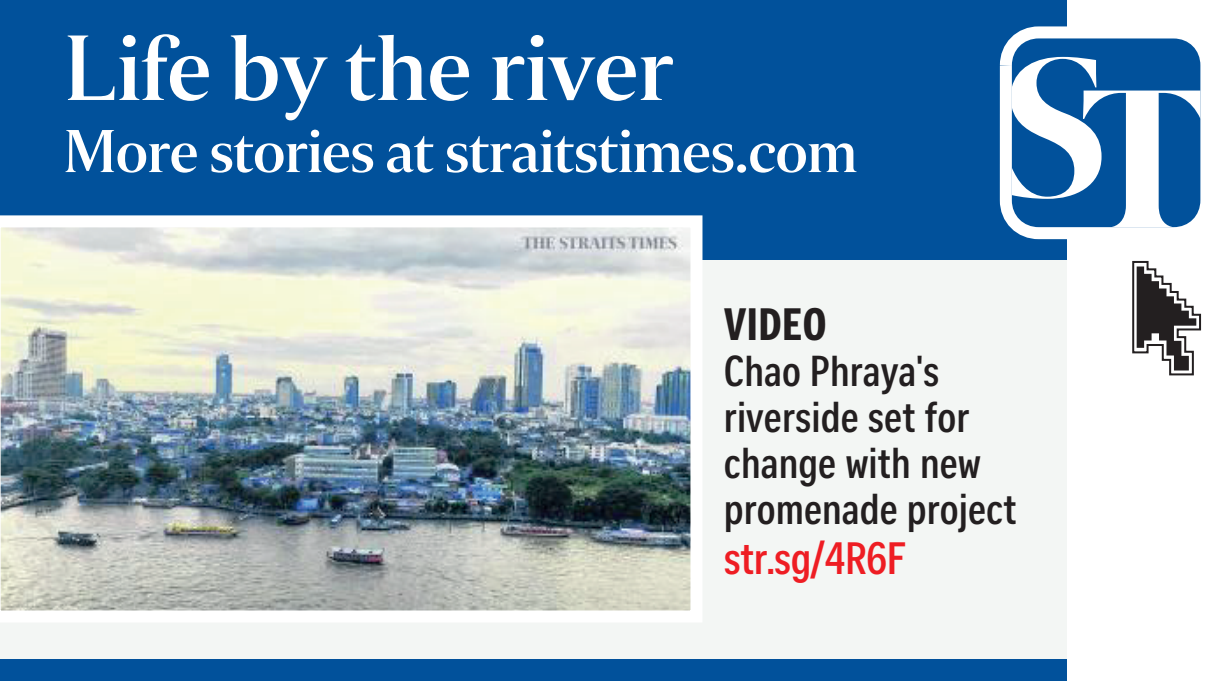
<style>
.page{position:relative;width:1205px;height:681px;background:#fff}
.page>*{position:absolute;margin:0;border:0;box-sizing:border-box;transform-origin:0 0}
.t1{font:92px "Selane ST Thirty";color:#fff}
.t2{font:60px "Selane ST Thirty";letter-spacing:-.01em;color:#fff}
.t3{font:700 44px "Curator Head Cond ST Semi";letter-spacing:-.015em;color:#ee1d23}
.t4{font:44px "Curator Head Cond ST Bold";letter-spacing:-.005em;color:#231f20}
.t5{font:700 42px/46px "Curator Head Cond ST Semi";color:#231f20}
</style>
<div class="page">
<div style="left:0;top:196px;width:1066px;height:468px;background:#f3f6f4"></div>
<div style="left:0;top:1px;width:1066px;height:259px;background:#01519b"></div>
<svg style="left:1132px;top:260px;width:69px;height:116px"></svg>
<svg style="left:999px;top:14px;width:202px;height:237px"></svg>
<svg style="left:1011px;top:38px;width:189px;height:19px;fill:#01519b"></svg>
<svg style="left:1011px;top:57px;width:189px;height:170px"></svg>
<div style="left:0;top:659px;width:1066px;height:21px;background:#01519b"></div>
<img style="left:0;top:215px;width:702px;height:407px">
<h1 class="t1" style="left:64px;top:15px;width:611px">Life by the river</h1>
<h2 class="t2" style="left:64px;top:116px;width:794px">More stories at straitstimes.com</h2>
<p class="t4" style="left:723px;top:300px;width:104px">VIDEO</p>
<p class="t5" style="left:723px;top:348px;width:294px">Chao Phraya's riverside set for change with new promenade project</p>
<p class="t3" style="left:723px;top:534px;width:183px">str.sg/4R6F</p>
</div>
